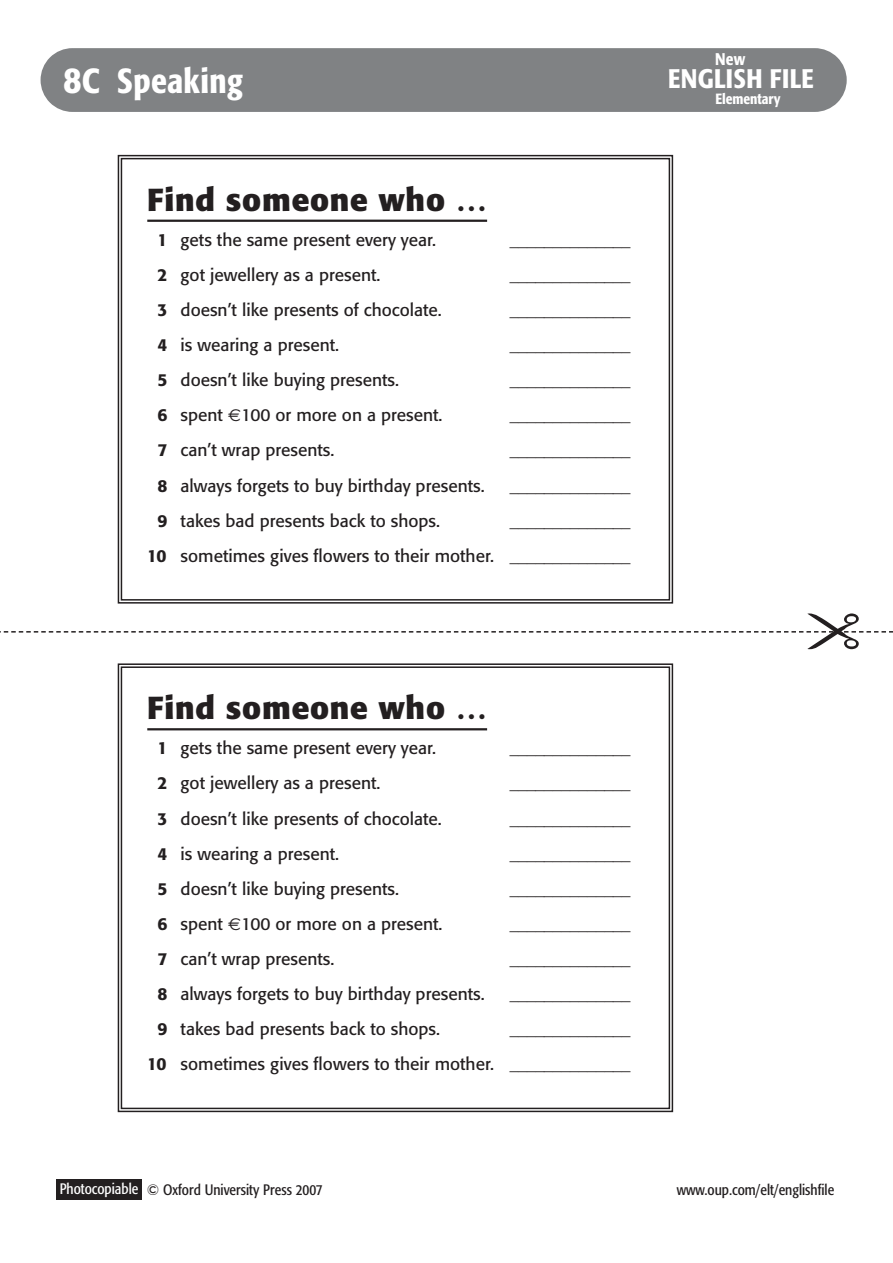
<style>
.page{position:relative;width:893px;height:1263px;background:#fff}
.page>*{position:absolute;margin:0;border:0;box-sizing:border-box;transform-origin:0 0}
.t1{font:500 condensed 34.5px "Formata";letter-spacing:.01em;color:#fff}
.t2{font:700 31.5px "Formata";letter-spacing:.025em;color:#231f20}
.t3{font:500 condensed 26.55px "Formata";letter-spacing:.02em;color:#fff}
.t4{font:17.25px/35.1px "Formata";color:#231f20;text-align:right}
.t5{font:500 condensed 16.8px "Formata";color:#fff}
.t6{font:condensed 15px "Formata";color:#231f20}
.t7{font:500 condensed 14.7px "Formata";color:#fff}
.s1{font-size:37.5px}
.s2{font-weight:500}
.s3{font-family:"Euro Sans"}
.s4{color:#fff}
</style>
<div class="page">
<div style="left:56px;top:1179px;width:86px;height:21px;background:#231f20"></div>
<div style="left:41px;top:48px;width:806px;height:64px;background:#808284"></div>
<svg style="left:117px;top:154px;width:557px;height:450px"></svg>
<hr style="left:147px;top:220px;width:340px;height:2px;background:#231f20">
<svg style="left:0;top:613px;width:893px;height:36px"></svg>
<svg style="left:117px;top:663px;width:557px;height:450px"></svg>
<hr style="left:147px;top:728px;width:340px;height:2px;background:#231f20">
<h1 class="t1" style="left:64px;top:66px;width:181px"><span class="s1">8</span>C Speaking</h1>
<h2 class="t2" style="left:147px;top:185px;width:341px">Find someone who …</h2>
<p class="t4" style="left:157px;top:223px;width:280px"><span class="s2">1</span> gets the same present every year.</p>
<p class="t4" style="left:157px;top:259px;width:225px"><span class="s2">2</span> got jewellery as a present.</p>
<p class="t4" style="left:157px;top:294px;width:286px"><span class="s2">3</span> doesn’t like presents of chocolate.</p>
<p class="t4" style="left:157px;top:329px;width:183px"><span class="s2">4</span> is wearing a present.</p>
<p class="t4" style="left:157px;top:364px;width:243px"><span class="s2">5</span> doesn’t like buying presents.</p>
<p class="t4" style="left:157px;top:399px;width:287px"><span class="s2">6</span> spent <span class="s3">€</span>100 or more on a present.</p>
<p class="t4" style="left:157px;top:434px;width:179px"><span class="s2">7</span> can’t wrap presents.</p>
<p class="t4" style="left:157px;top:469px;width:329px"><span class="s2">8</span> always forgets to buy birthday presents.</p>
<p class="t4" style="left:510px;top:223px;width:122px">______________</p>
<p class="t4" style="left:510px;top:259px;width:122px">______________</p>
<p class="t4" style="left:510px;top:294px;width:122px">______________</p>
<p class="t4" style="left:510px;top:329px;width:122px">______________</p>
<p class="t4" style="left:510px;top:364px;width:122px">______________</p>
<p class="t4" style="left:510px;top:399px;width:122px">______________</p>
<p class="t4" style="left:510px;top:434px;width:122px">______________</p>
<p class="t4" style="left:510px;top:469px;width:122px">______________</p>
<p class="t4" style="left:157px;top:504px;width:284px"><span class="s2">9</span> takes bad presents back to shops.</p>
<p class="t4" style="left:147px;top:504px;width:485px">______________<br><span class="s2">10</span> sometimes gives flowers to their mother. ______________</p>
<p class="t5" style="left:715px;top:52px;width:32px">New</p>
<h3 class="t3" style="left:668px;top:67px;width:147px">ENGLISH FILE</h3>
<p class="t7" style="left:715px;top:92px;width:67px">Elementary</p>
<h2 class="t2" style="left:147px;top:694px;width:341px">Find someone who …</h2>
<p class="t4" style="left:157px;top:732px;width:280px"><span class="s2">1</span> gets the same present every year.</p>
<p class="t4" style="left:157px;top:767px;width:225px"><span class="s2">2</span> got jewellery as a present.</p>
<p class="t4" style="left:157px;top:802px;width:286px"><span class="s2">3</span> doesn’t like presents of chocolate.</p>
<p class="t4" style="left:157px;top:837px;width:183px"><span class="s2">4</span> is wearing a present.</p>
<p class="t4" style="left:157px;top:872px;width:243px"><span class="s2">5</span> doesn’t like buying presents.</p>
<p class="t4" style="left:157px;top:908px;width:287px"><span class="s2">6</span> spent <span class="s3">€</span>100 or more on a present.</p>
<p class="t4" style="left:157px;top:943px;width:179px"><span class="s2">7</span> can’t wrap presents.</p>
<p class="t4" style="left:157px;top:978px;width:329px"><span class="s2">8</span> always forgets to buy birthday presents.</p>
<p class="t4" style="left:510px;top:732px;width:122px">______________</p>
<p class="t4" style="left:510px;top:767px;width:122px">______________</p>
<p class="t4" style="left:510px;top:802px;width:122px">______________</p>
<p class="t4" style="left:510px;top:837px;width:122px">______________</p>
<p class="t4" style="left:510px;top:872px;width:122px">______________</p>
<p class="t4" style="left:510px;top:908px;width:122px">______________</p>
<p class="t4" style="left:510px;top:943px;width:122px">______________</p>
<p class="t4" style="left:510px;top:978px;width:122px">______________</p>
<p class="t4" style="left:157px;top:1013px;width:284px"><span class="s2">9</span> takes bad presents back to shops.</p>
<p class="t4" style="left:147px;top:1013px;width:485px">______________<br><span class="s2">10</span> sometimes gives flowers to their mother. ______________</p>
<p class="t6" style="left:60px;top:1184px;width:264px"><span class="s4">Photocopiable</span> © Oxford University Press 2007</p>
<p class="t6" style="left:677px;top:1184px;width:159px">www.oup.com/elt/englishfile</p>
</div>
